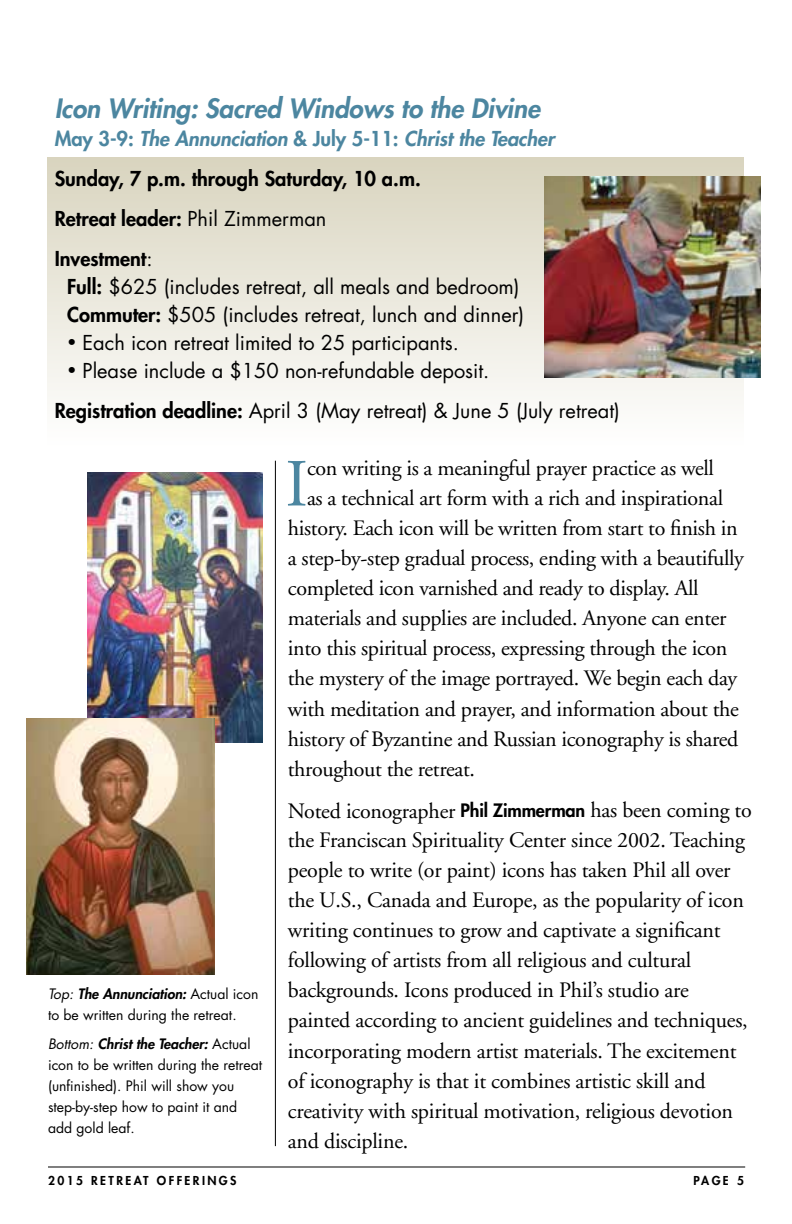
<style>
.page{position:relative;width:792px;height:1224px;background:#fff}
.page>*{position:absolute;margin:0;border:0;box-sizing:border-box;transform-origin:0 0}
.t1{font:67.2px "Adobe Garamond";color:#4c86a0}
.t2{font:italic 800 26px "Futura";letter-spacing:-.005em;color:#4c86a0}
.t3{font:22px/30px "Adobe Garamond";letter-spacing:-.015em;color:#000}
.t4{font:20px/28px "Futura";color:#000}
.t5{font:800 20px/40px "Futura";color:#000}
.t6{font:14px/21px "Futura";color:#000}
.t7{font:800 12px "Futura";letter-spacing:.2em;color:#000}
.s1{color:#4c86a0}
.s2{font-style:italic;color:#4c86a0}
.s3{font-weight:400}
.s4{font-weight:800}
.s5{font-size:16px}
.s6{font-family:"Futura";font-weight:800;font-size:18px}
.s7{font-style:italic}
.s8{font-weight:800;font-style:italic}
</style>
<div class="page">
<hr style="left:48px;top:1166px;width:697px;height:1px;background:#000">
<hr style="left:275px;top:461px;width:1px;height:685px;background:#000">
<div style="left:48px;top:157px;width:696px;height:289px;background:linear-gradient(to bottom,#d8d4be,#fefefe)"></div>
<img style="left:88px;top:472px;width:175px;height:271px">
<img style="left:545px;top:177px;width:215px;height:200px">
<img style="left:27px;top:718px;width:187px;height:256px">
<p class="t2" style="left:55px;top:92px;width:487px">Icon Writing: Sacred Windows to the Divine</p>
<p class="t5" style="left:55px;top:118px;width:501px"><span class="s1">May 3-9:</span> <span class="s2">The Annunciation</span> <span class="s1">&amp; July 5-11:</span> <span class="s2">Christ the Teacher </span>Sunday, 7 p.m. through Saturday, 10 a.m.<br>Retreat leader: <span class="s3">Phil Zimmerman<br></span>Investment<span class="s3">:</span></p>
<p class="t4" style="left:67px;top:273px;width:459px"><span class="s4">Full:</span> $625 (includes retreat, all meals and bedroom)<br><span class="s4">Commuter:</span> $505 (includes retreat, lunch and dinner)</p>
<p class="t4" style="left:67px;top:329px;width:394px"><span class="s5">•</span> Each icon retreat limited to 25 participants.</p>
<p class="t4" style="left:55px;top:351px;width:567px;line-height:40px;text-indent:12px"><span class="s5">•</span> Please include a $150 non-refundable deposit.<br><span class="s4">Registration deadline:</span> April 3 (May retreat) &amp; June 5 (July retreat)</p>
<h1 class="t1" style="left:285px;top:448px;width:24px">I</h1>
<p class="t3" style="left:307px;top:454px;width:409px">con writing is a meaningful prayer practice as well</p>
<p class="t3" style="left:307px;top:484px;width:418px">as a technical art form with a rich and inspirational</p>
<p class="t3" style="left:288px;top:514px;width:451px">history. Each icon will be written from start to finish in</p>
<p class="t3" style="left:288px;top:544px;width:458px">a step-by-step gradual process, ending with a beautifully</p>
<p class="t3" style="left:288px;top:574px;width:412px">completed icon varnished and ready to display. All</p>
<p class="t3" style="left:288px;top:604px;width:440px">materials and supplies are included. Anyone can enter</p>
<p class="t3" style="left:288px;top:634px;width:441px">into this spiritual process, expressing through the icon</p>
<p class="t3" style="left:288px;top:664px;width:451px">the mystery of the image portrayed. We begin each day</p>
<p class="t3" style="left:288px;top:694px;width:452px">with meditation and prayer, and information about the</p>
<p class="t3" style="left:288px;top:724px;width:452px">history of Byzantine and Russian iconography is shared</p>
<p class="t3" style="left:288px;top:754px;width:189px">throughout the retreat.</p>
<p class="t3" style="left:288px;top:796px;width:465px">Noted iconographer <span class="s6">Phil Zimmerman</span> has been coming to the Franciscan Spirituality Center since 2002. Teaching people to write (or paint) icons has taken Phil all over the U.S., Canada and Europe, as the popularity of icon writing continues to grow and captivate a significant following of artists from all religious and cultural backgrounds. Icons produced in Phil’s studio are painted according to ancient guidelines and techniques, incorporating modern artist materials. The excitement of iconography is that it combines artistic skill and creativity with spiritual motivation, religious devotion and discipline.</p>
<p class="t6" style="left:48px;top:983px;width:212px"><span class="s7">Top:</span> <span class="s8">The Annunciation:</span> Actual icon to be written during the retreat.</p>
<p class="t6" style="left:48px;top:1033px;width:216px"><span class="s7">Bottom:</span> <span class="s8">Christ the Teacher:</span> Actual icon to be written during the retreat (unfinished). Phil will show you step-by-step how to paint it and add gold leaf.</p>
<p class="t7" style="left:48px;top:1173px;width:190px">2015 RETREAT OFFERINGS</p>
<p class="t7" style="left:693px;top:1173px;width:52px">PAGE 5</p>
</div>
